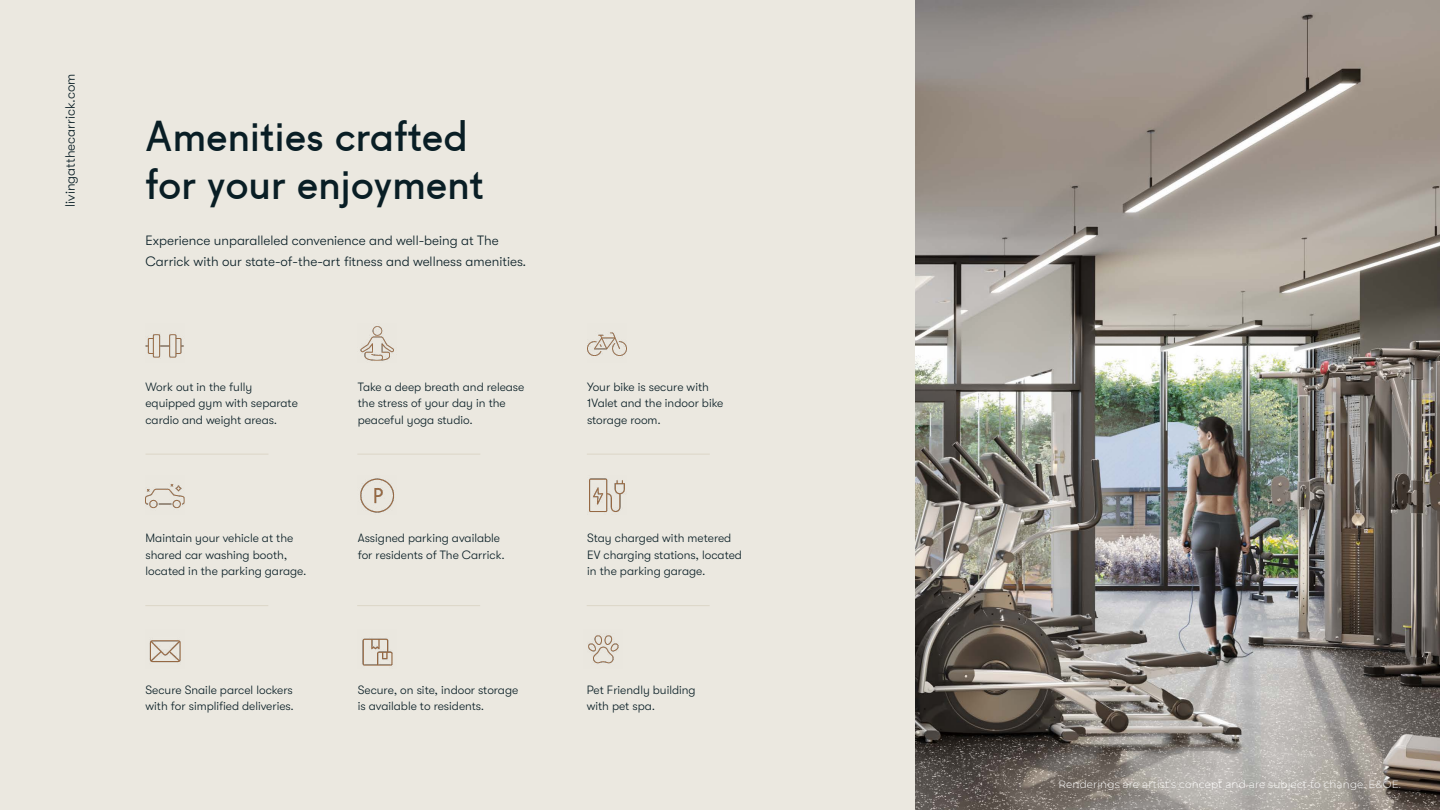
<style>
.page{position:relative;width:1440px;height:810px;background:#ebe8e0}
.page>*{position:absolute;margin:0;border:0;box-sizing:border-box;transform-origin:0 0}
.t1{font:41.25px/48px "Fugue";letter-spacing:.02em;color:#091e25}
.t2{font:300 13.5px/21px "GT Walsheim";color:#091e25}
.t3{font:300 12px/16.5px "GT Walsheim";color:#091e25}
.t4{font:300 10.5px "Montserrat";letter-spacing:.01em;color:#fff}
</style>
<div class="page">
<img style="left:916px;top:0;width:524px;height:810px">
<img style="left:146px;top:334px;width:38px;height:24px">
<img style="left:360px;top:326px;width:34px;height:35px">
<img style="left:587px;top:332px;width:39px;height:24px">
<img style="left:362px;top:638px;width:31px;height:28px">
<img style="left:149px;top:640px;width:32px;height:23px">
<img style="left:589px;top:478px;width:36px;height:35px">
<img style="left:360px;top:478px;width:34px;height:35px">
<img style="left:146px;top:484px;width:38px;height:25px">
<hr style="left:146px;top:454px;width:122px;height:1px;background:#dcd6c8">
<hr style="left:357px;top:454px;width:123px;height:1px;background:#dcd6c8">
<hr style="left:587px;top:454px;width:123px;height:1px;background:#dcd6c8">
<hr style="left:145px;top:605px;width:123px;height:1px;background:#dcd6c8">
<hr style="left:357px;top:605px;width:123px;height:1px;background:#dcd6c8">
<hr style="left:587px;top:605px;width:123px;height:1px;background:#dcd6c8">
<img style="left:588px;top:635px;width:31px;height:29px">
<p class="t2" style="left:60px;top:207px;width:135px;rotate:-90deg">livingatthecarrick.com</p>
<h1 class="t1" style="left:146px;top:112px;width:340px">Amenities crafted for your enjoyment</h1>
<p class="t2" style="left:146px;top:230px;width:382px">Experience unparalleled convenience and well-being at The<br>Carrick with our state-of-the-art fitness and wellness amenities.</p>
<p class="t3" style="left:146px;top:378px;width:154px">Work out in the fully equipped gym with separate cardio and weight areas.</p>
<p class="t3" style="left:146px;top:530px;width:163px">Maintain your vehicle at the shared car washing booth, located in the parking garage.</p>
<p class="t3" style="left:146px;top:681px;width:150px">Secure Snaile parcel lockers with for simplified deliveries.</p>
<p class="t3" style="left:358px;top:378px;width:168px">Take a deep breath and release the stress of your day in the peaceful yoga studio.</p>
<p class="t3" style="left:358px;top:530px;width:149px">Assigned parking available for residents of The Carrick.</p>
<p class="t3" style="left:358px;top:681px;width:162px">Secure, on site, indoor storage is available to residents.</p>
<p class="t3" style="left:587px;top:378px;width:138px">Your bike is secure with<br>1Valet and the indoor bike storage room.</p>
<p class="t3" style="left:587px;top:530px;width:156px">Stay charged with metered<br>EV charging stations, located in the parking garage.</p>
<p class="t3" style="left:587px;top:681px;width:111px">Pet Friendly building with pet spa.</p>
<p class="t4" style="left:1058px;top:777px;width:344px">Renderings are artist’s concept and are subject to change. E&amp;OE.</p>
</div>
